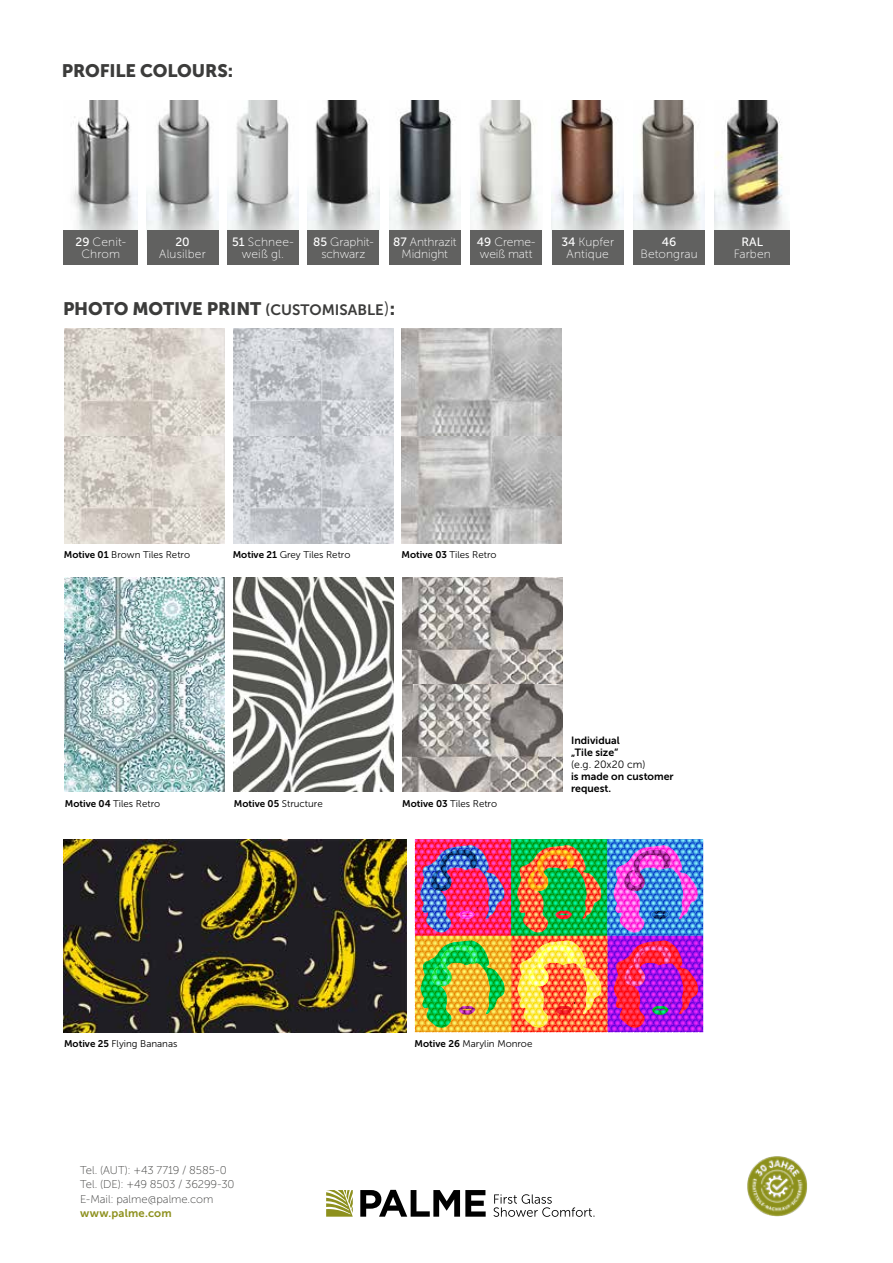
<style>
.page{position:relative;width:893px;height:1263px;background:#fff}
.page>*{position:absolute;margin:0;border:0;box-sizing:border-box;transform-origin:0 0}
.t1{font:18px "Museo Sans 900";letter-spacing:-.01em;color:#3c3c3b}
.t2{font:12px/12px "Museo Sans 100";letter-spacing:.005em;color:#fff;text-align:center}
.t3{font:12px "Museo Sans 500";color:#fff}
.t4{font:11.25px/14.2px "Museo Sans 100";letter-spacing:-.005em;color:#3c3c3b}
.t5{font:11.25px "Museo Sans 700";letter-spacing:.015em;color:#8d901d}
.t6{font:10.5px/12px "Museo Sans 700";color:#000}
.t7{font:10.5px "Museo Sans 300";color:#000}
.t8{font:9.75px "Museo Sans 300";color:#000}
.s1{font-family:"Museo Sans 500"}
.s2{font-family:"Museo Sans 700";font-size:15px}
.s3{font-family:"Museo Sans 300"}
.s4{font-family:"Museo Sans 700"}
</style>
<div class="page">
<svg style="left:360px;top:1190px;width:126px;height:27px"></svg>
<svg style="left:326px;top:1190px;width:27px;height:27px"></svg>
<svg style="left:493px;top:1194px;width:101px;height:23px"></svg>
<img style="left:747px;top:1156px;width:61px;height:61px">
<img style="left:73px;top:101px;width:65px;height:129px">
<img style="left:147px;top:101px;width:71px;height:129px">
<img style="left:227px;top:101px;width:72px;height:129px">
<img style="left:308px;top:101px;width:71px;height:129px">
<img style="left:389px;top:101px;width:72px;height:129px">
<img style="left:470px;top:101px;width:68px;height:129px">
<img style="left:552px;top:101px;width:71px;height:129px">
<img style="left:633px;top:101px;width:72px;height:129px">
<div style="left:64px;top:230px;width:74px;height:35px;background:#616160"></div>
<div style="left:633px;top:230px;width:72px;height:35px;background:#616160"></div>
<div style="left:552px;top:230px;width:71px;height:35px;background:#616160"></div>
<div style="left:147px;top:230px;width:71px;height:35px;background:#616160"></div>
<div style="left:227px;top:230px;width:72px;height:35px;background:#616160"></div>
<div style="left:308px;top:230px;width:71px;height:35px;background:#616160"></div>
<div style="left:389px;top:230px;width:72px;height:35px;background:#616160"></div>
<div style="left:470px;top:230px;width:72px;height:35px;background:#616160"></div>
<img style="left:715px;top:101px;width:71px;height:129px">
<div style="left:715px;top:230px;width:75px;height:35px;background:#616160"></div>
<img style="left:64px;top:329px;width:160px;height:214px">
<img style="left:233px;top:329px;width:160px;height:214px">
<img style="left:402px;top:577px;width:160px;height:215px">
<img style="left:402px;top:329px;width:159px;height:214px">
<img style="left:64px;top:577px;width:161px;height:215px">
<img style="left:234px;top:577px;width:160px;height:215px">
<img style="left:415px;top:839px;width:288px;height:193px">
<img style="left:64px;top:839px;width:342px;height:193px">
<h1 class="t1" style="left:62px;top:61px;width:173px">PROFILE COLOURS:</h1>
<p class="t2" style="left:76px;top:236px;width:52px"><span class="s1">29</span> Cenit-<br>Chrom</p>
<p class="t3" style="left:662px;top:235px;width:16px">46</p>
<p class="t3" style="left:175px;top:235px;width:16px">20</p>
<p class="t2" style="left:159px;top:248px;width:48px">Alusilber</p>
<p class="t2" style="left:232px;top:236px;width:63px"><span class="s1">51</span> Schnee&shy;weiß gl.</p>
<p class="t2" style="left:313px;top:236px;width:62px"><span class="s1">85</span> Graphit&shy;schwarz</p>
<p class="t2" style="left:393px;top:236px;width:65px"><span class="s1">87</span> Anthrazit<br>Midnight</p>
<p class="t2" style="left:477px;top:236px;width:60px;text-align:left"><span class="s1">49</span> Creme&shy;weiß matt</p>
<p class="t3" style="left:741px;top:235px;width:23px">RAL</p>
<p class="t2" style="left:561px;top:236px;width:54px"><span class="s1">34</span> Kupfer<br>Antique</p>
<p class="t2" style="left:640px;top:248px;width:59px">Betongrau</p>
<p class="t2" style="left:734px;top:248px;width:39px">Farben</p>
<h1 class="t1" style="left:63px;top:299px;width:334px">PHOTO MOTIVE PRINT <span class="s2">(CUSTOMISABLE</span><span class="s3">)</span>:</h1>
<p class="t8" style="left:64px;top:549px;width:128px"><span class="s4">Motive 01</span> Brown Tiles Retro</p>
<p class="t8" style="left:233px;top:549px;width:119px"><span class="s4">Motive 21</span> Grey Tiles Retro</p>
<p class="t8" style="left:402px;top:549px;width:96px"><span class="s4">Motive 03</span> Tiles Retro</p>
<p class="t8" style="left:65px;top:798px;width:97px"><span class="s4">Motive 04</span> Tiles Retro</p>
<p class="t8" style="left:234px;top:798px;width:90px"><span class="s4">Motive 05</span> Structure</p>
<p class="t8" style="left:402px;top:798px;width:96px"><span class="s4">Motive 03</span> Tiles Retro</p>
<p class="t6" style="left:571px;top:734px;width:50px">Individual „Tile size“</p>
<p class="t7" style="left:571px;top:759px;width:76px">(e.g. 20x20 cm)</p>
<p class="t6" style="left:571px;top:770px;width:104px">is made on customer request.</p>
<p class="t8" style="left:64px;top:1039px;width:115px"><span class="s4">Motive 25</span> Flying Bananas</p>
<p class="t8" style="left:415px;top:1039px;width:119px"><span class="s4">Motive 26</span> Marylin Monroe</p>
<p class="t4" style="left:80px;top:1163px;width:156px">Tel. (AUT): +43 7719 / 8585-0<br>Tel. (DE): +49 8503 / 36299-30<br>E-Mail: palme@palme.com</p>
<p class="t5" style="left:80px;top:1207px;width:93px">www.palme.com</p>
</div>
